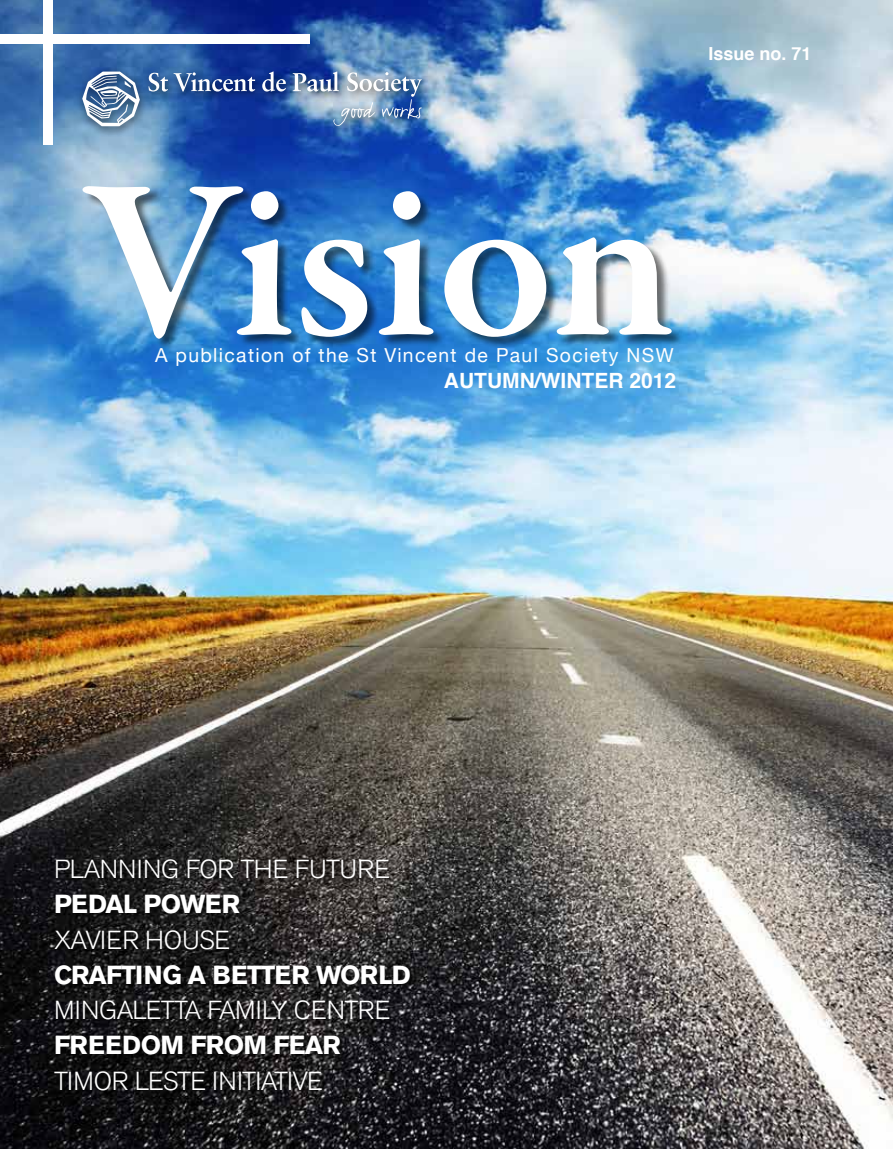
<style>
.page{position:relative;width:893px;height:1149px;background:#fff}
.page>*{position:absolute;margin:0;border:0;box-sizing:border-box;transform-origin:0 0}
.t1{font:600 231.6px "Garamond Premr Pro";letter-spacing:-.005em;color:#fff}
.t2{font:300 25.95px "Akzidenz Grotesk BE";letter-spacing:-.03em;color:#fff}
.t3{font:700 25.95px "Akzidenz Grotesk BE";letter-spacing:-.03em;color:#fff}
.t4{font:300 25.95px "Akzidenz Grotesk BE";letter-spacing:-.01em;color:#fff}
.t5{font:700 25.95px "Akzidenz Grotesk BE";letter-spacing:.065em;color:#fff}
.t6{font:700 21px "Helvetica";color:#fff}
.t7{font:19.35px "Helvetica Neue";letter-spacing:.07em;color:#fff}
.t8{font:700 18px "Helvetica";color:#fff}
</style>
<div class="page">
<img style="left:0;top:0;width:893px;height:1148px">
<div style="left:76px;top:66px;width:354px;height:71px;background:#000;opacity:.65"></div>
<svg style="left:82px;top:72px;width:58px;height:54px"></svg>
<svg style="left:148px;top:73px;width:20px;height:18px"></svg>
<svg style="left:174px;top:72px;width:81px;height:19px"></svg>
<svg style="left:262px;top:71px;width:24px;height:20px"></svg>
<img style="left:293px;top:71px;width:129px;height:55px">
<div style="left:83px;top:187px;width:601px;height:164px;background:#000;opacity:.55"></div>
<div style="left:43px;top:0;width:10px;height:145px;background:#fff"></div>
<div style="left:0;top:34px;width:310px;height:10px;background:#fff"></div>
<div style="left:53px;top:857px;width:364px;height:240px;background:#000;opacity:.75"></div>
<p class="t8" style="left:708px;top:39px;width:105px">Issue no. 71</p>
<h1 class="t1" style="left:83px;top:121px;width:593px">Vision</h1>
<p class="t7" style="left:155px;top:343px;width:520px">A publication of the St Vincent de Paul Society NSW</p>
<p class="t6" style="left:444px;top:363px;width:234px">AUTUMN/WINTER 2012</p>
<p class="t4" style="left:54px;top:854px;width:338px">PLANNING FOR THE FUTURE</p>
<p class="t3" style="left:54px;top:888px;width:188px">PEDAL POWER</p>
<p class="t2" style="left:54px;top:924px;width:178px">XAVIER HOUSE</p>
<p class="t5" style="left:54px;top:959px;width:358px">CRAFTING A BETTER WORLD</p>
<p class="t2" style="left:54px;top:995px;width:338px">MINGALETTA FAMILY CENTRE</p>
<p class="t3" style="left:54px;top:1030px;width:288px">FREEDOM FROM FEAR</p>
<p class="t2" style="left:54px;top:1065px;width:270px">TIMOR LESTE INITIATIVE</p>
</div>
